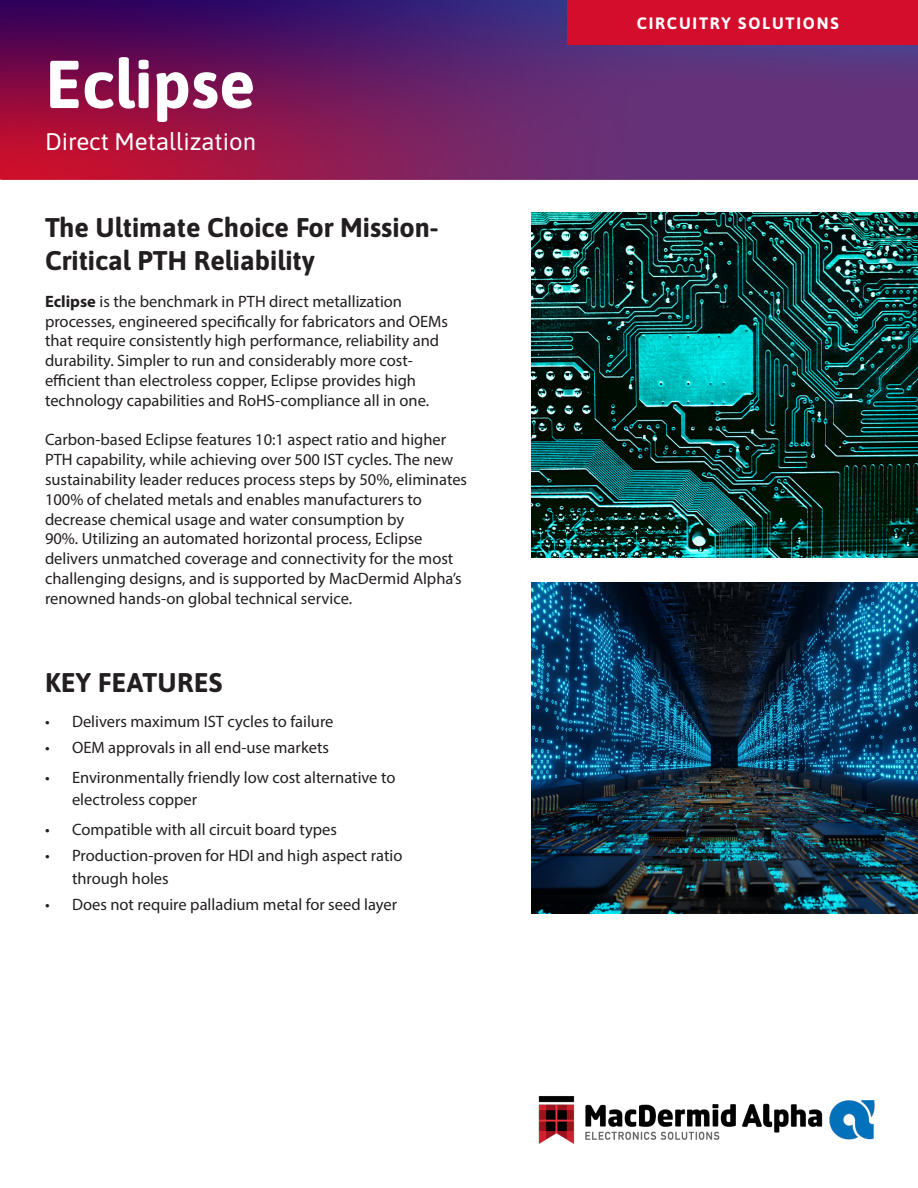
<style>
.page{position:relative;width:918px;height:1188px;background:#fff}
.page>*{position:absolute;margin:0;border:0;box-sizing:border-box;transform-origin:0 0}
.t1{font:700 67.5px "Asap";color:#fff}
.t2{font:700 27px/32.4px "Asap";color:#231f20}
.t3{font:24px "Asap";color:#fff}
.t4{font:16.5px/19.8px "Myriad Pro";color:#231f20}
.t5{font:700 16.5px "Asap";letter-spacing:.11em;color:#fff}
.s1{font-weight:700}
</style>
<div class="page">
<img style="left:0;top:0;width:918px;height:180px">
<img style="left:531px;top:582px;width:387px;height:332px">
<div style="left:567px;top:0;width:351px;height:44px;background:#d30d2b"></div>
<img style="left:538px;top:1096px;width:337px;height:48px">
<img style="left:531px;top:213px;width:387px;height:345px">
<p class="t1" style="left:45px;top:38px;width:212px">Eclipse</p>
<p class="t3" style="left:45px;top:125px;width:213px">Direct Metallization</p>
<p class="t2" style="left:45px;top:210px;width:395px">The Ultimate Choice For Mission-<br>Critical PTH Reliability</p>
<p class="t4" style="left:45px;top:291px;width:405px"><span class="s1">Eclipse</span> is the benchmark in PTH direct metallization processes, engineered specifically for fabricators and OEMs that require consistently high performance, reliability and durability. Simpler to run and considerably more cost&shy;efficient than electroless copper, Eclipse provides high technology capabilities and RoHS-compliance all in one.</p>
<p class="t4" style="left:45px;top:430px;width:424px">Carbon-based Eclipse features 10:1 aspect ratio and higher PTH capability, while achieving over 500 IST cycles. The new sustainability leader reduces process steps by 50%, eliminates 100% of chelated metals and enables manufacturers to decrease chemical usage and water consumption by<br>90%. Utilizing an automated horizontal process, Eclipse delivers unmatched coverage and connectivity for the most challenging designs, and is supported by MacDermid Alpha’s renowned hands-on global technical service.</p>
<p class="t2" style="left:45px;top:665px;width:179px">KEY FEATURES</p>
<p class="t4" style="left:45px;top:711px;width:290px">• Delivers maximum IST cycles to failure</p>
<p class="t4" style="left:45px;top:737px;width:286px">• OEM approvals in all end-use markets</p>
<p class="t4" style="left:72px;top:766px;width:325px;line-height:22.5px;text-indent:-27px">• Environmentally friendly low cost alternative to electroless copper</p>
<p class="t4" style="left:45px;top:820px;width:294px">• Compatible with all circuit board types</p>
<p class="t4" style="left:72px;top:844px;width:332px;line-height:22.5px;text-indent:-27px">• Production-proven for HDI and high aspect ratio through holes</p>
<p class="t4" style="left:45px;top:894px;width:354px">• Does not require palladium metal for seed layer</p>
<p class="t5" style="left:637px;top:12px;width:204px">CIRCUITRY SOLUTIONS</p>
</div>
